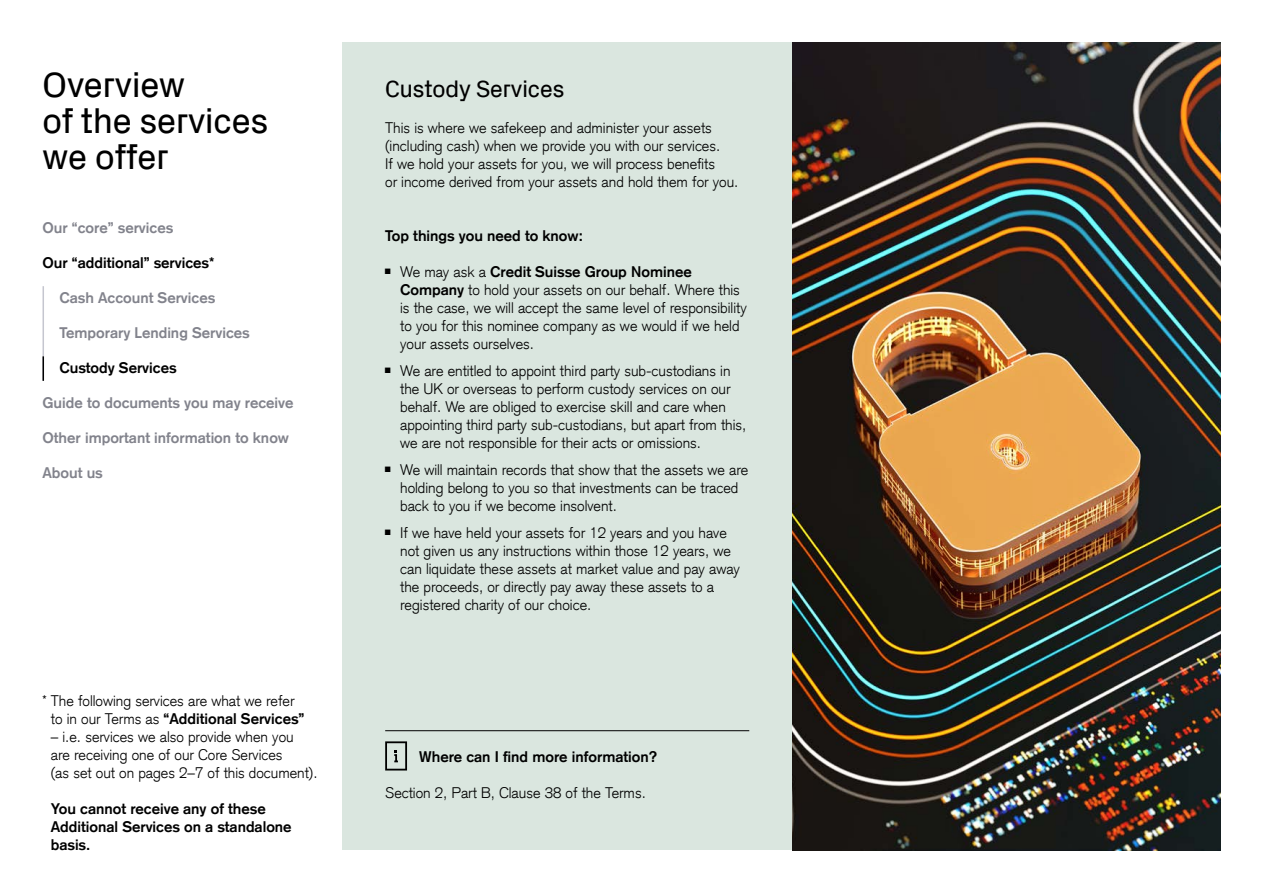
<style>
.page{position:relative;width:1263px;height:893px;background:#fff}
.page>*{position:absolute;margin:0;border:0;box-sizing:border-box;transform-origin:0 0}
.t1{font:36px/36px "Credit Suisse Headline";color:#000}
.Intro_Black{font:24px "Credit Suisse Headline";color:#000}
.Body_Copy_Light{font:300 15px/18px "Credit Suisse Type";color:#000}
.Navigation_Bold_10pt{font:700 15px "Credit Suisse Type";color:#82838c}
.Body_Copy_Bold{font:700 15px/18px "Credit Suisse Type";color:#000}
.Navigation_Bold_10pt-2{font:700 15px "Credit Suisse Type";color:#000}
.s1{font-weight:700}
</style>
<div class="page">
<hr style="left:43px;top:286px;width:1px;height:95px;background:#c5c6cf">
<div style="left:342px;top:43px;width:450px;height:807px;background:#dae6df"></div>
<svg style="left:43px;top:356px;width:1px;height:25px"></svg>
<hr style="left:385px;top:730px;width:364px;height:1px;background:#000">
<svg style="left:385px;top:741px;width:22px;height:29px"></svg>
<img style="left:792px;top:43px;width:428px;height:807px">
<h1 class="t1" style="left:43px;top:65px;width:227px">Overview<br>of the services we offer</h1>
<p class="Navigation_Bold_10pt" style="left:43px;top:219px;width:132px">Our “core” services</p>
<p class="Navigation_Bold_10pt-2" style="left:43px;top:254px;width:173px">Our “additional” services*</p>
<p class="Navigation_Bold_10pt" style="left:60px;top:289px;width:157px">Cash Account Services</p>
<p class="Navigation_Bold_10pt" style="left:60px;top:324px;width:192px">Temporary Lending Services</p>
<p class="Navigation_Bold_10pt-2" style="left:60px;top:359px;width:119px">Custody Services</p>
<p class="Navigation_Bold_10pt" style="left:43px;top:394px;width:252px">Guide to documents you may receive</p>
<p class="Navigation_Bold_10pt" style="left:43px;top:429px;width:248px">Other important information to know</p>
<p class="Navigation_Bold_10pt" style="left:43px;top:464px;width:62px">About us</p>
<p class="Body_Copy_Light" style="left:51px;top:692px;width:255px;text-indent:-8px">* The following services are what we refer to in our Terms as <span class="s1">“Additional Services”</span></p>
<p class="Body_Copy_Light" style="left:51px;top:728px;width:268px">– i.e. services we also provide when you<br>are receiving one of our Core Services<br>(as set out on pages 2–7 of this document).</p>
<p class="Body_Copy_Bold" style="left:51px;top:800px;width:242px">You cannot receive any of these<br>Additional Services on a standalone basis.</p>
<p class="Intro_Black" style="left:385px;top:72px;width:181px">Custody Services</p>
<p class="Body_Copy_Light" style="left:385px;top:118px;width:355px">This is where we safekeep and administer your assets (including cash) when we provide you with our services.<br>If we hold your assets for you, we will process benefits<br>or income derived from your assets and hold them for you.</p>
<p class="Body_Copy_Bold" style="left:385px;top:226px;width:199px">Top things you need to know:</p>
<p class="Body_Copy_Light" style="left:400px;top:262px;width:348px">We may ask a <span class="s1">Credit Suisse Group Nominee Company</span> to hold your assets on our behalf. Where this is the case, we will accept the same level of responsibility to you for this nominee company as we would if we held your assets ourselves.</p>
<p class="Body_Copy_Light" style="left:400px;top:361px;width:348px">We are entitled to appoint third party sub-custodians in the UK or overseas to perform custody services on our behalf. We are obliged to exercise skill and care when appointing third party sub-custodians, but apart from this, we are not responsible for their acts or omissions.</p>
<p class="Body_Copy_Light" style="left:400px;top:460px;width:350px">We will maintain records that show that the assets we are holding belong to you so that investments can be traced back to you if we become insolvent.</p>
<p class="Body_Copy_Light" style="left:400px;top:523px;width:341px">If we have held your assets for 12 years and you have not given us any instructions within those 12 years, we can liquidate these assets at market value and pay away the proceeds, or directly pay away these assets to a registered charity of our choice.</p>
<p class="Body_Copy_Bold" style="left:419px;top:748px;width:240px">Where can I find more information?</p>
<p class="Body_Copy_Light" style="left:385px;top:784px;width:262px">Section 2, Part B, Clause 38 of the Terms.</p>
</div>
